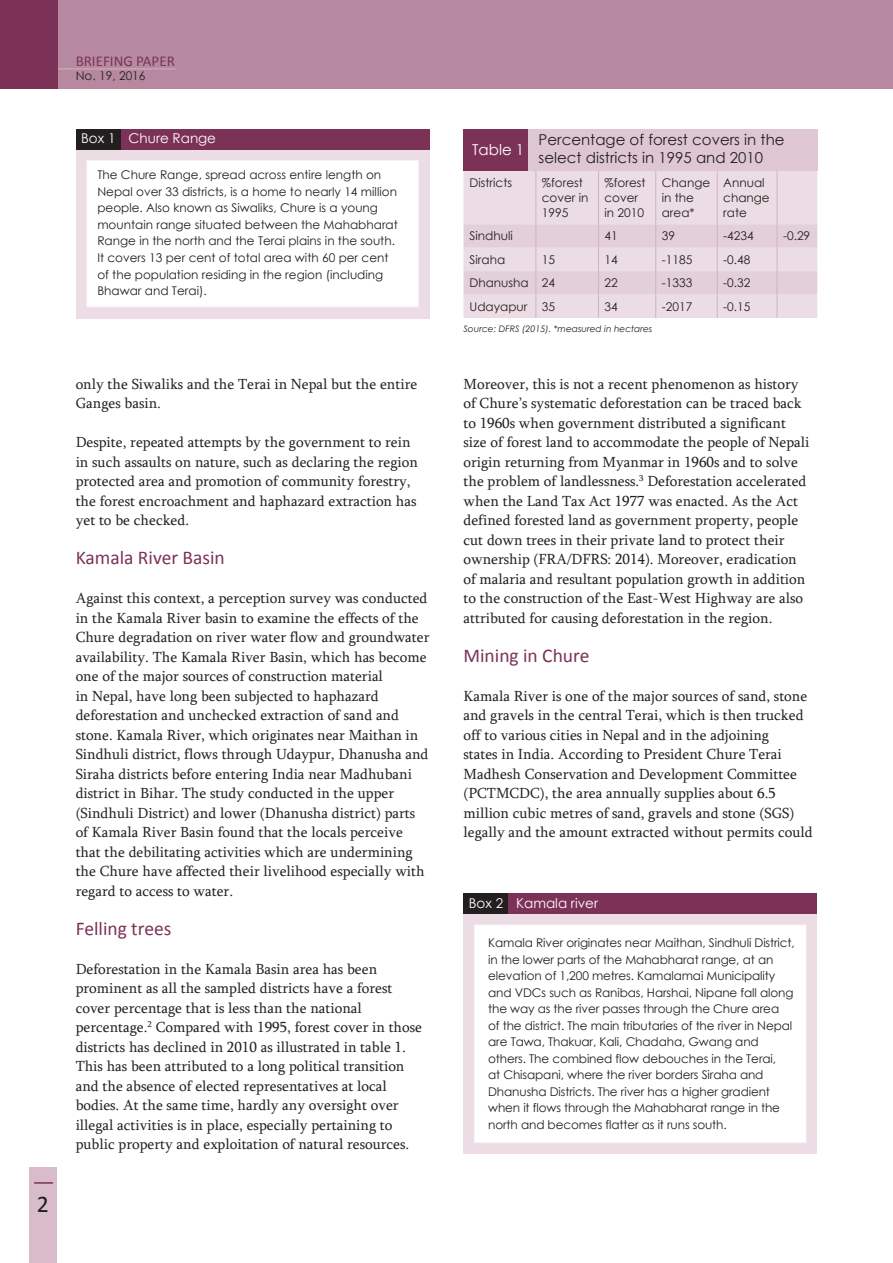
<style>
.page{position:relative;width:893px;height:1263px;background:#fff}
.page>*{position:absolute;margin:0;border:0;box-sizing:border-box;transform-origin:0 0}
.t1{font:24px "Calibri";color:#231f20}
.t2{font:19.5px "Calibri";color:#7c3257}
.t3{font:15px/19.5px "Sylfaen";color:#231f20}
.t4{font:15px/18px "Century Gothic";color:#231f20}
.t5{font:15px "Calibri";color:#7c3257}
.t6{font:15px "Century Gothic";color:#fff}
.t7{font:13.5px "Century Gothic";color:#fff}
.t8{font:12px/16.5px "Century Gothic";letter-spacing:-.01em;color:#231f20}
.t9{font:italic 9px "Century Gothic";color:#231f20}
</style>
<div class="page">
<div style="left:30px;top:1168px;width:27px;height:95px;background:#d8bcca"></div>
<svg style="left:34px;top:1182px;width:19px;height:2px"></svg>
<div style="left:53px;top:0;width:840px;height:88px;background:#b789a0"></div>
<hr style="left:54px;top:69px;width:122px;height:1px;background:#d1b2c1">
<div style="left:0;top:0;width:57px;height:88px;background:#7c3257"></div>
<div style="left:463px;top:171px;width:354px;height:53px;background:#ecdde4"></div>
<hr style="left:535px;top:171px;width:1px;height:53px;background:#d1b2c1">
<hr style="left:598px;top:171px;width:1px;height:53px;background:#d1b2c1">
<hr style="left:655px;top:171px;width:1px;height:53px;background:#d1b2c1">
<hr style="left:717px;top:171px;width:1px;height:53px;background:#d1b2c1">
<hr style="left:777px;top:171px;width:1px;height:53px;background:#d1b2c1">
<svg style="left:463px;top:224px;width:354px;height:94px;background:#e7d5de"></svg>
<div style="left:528px;top:129px;width:289px;height:42px;background:#dec7d2"></div>
<div style="left:463px;top:129px;width:65px;height:42px;background:#7c3257"></div>
<div style="left:463px;top:914px;width:354px;height:239px;background:#ecdde4"></div>
<div style="left:507px;top:893px;width:310px;height:20px;background:#7c3257"></div>
<div style="left:463px;top:893px;width:45px;height:20px;background:#231f20"></div>
<div style="left:474px;top:925px;width:332px;height:218px;background:#fff"></div>
<div style="left:474px;top:924px;width:332px;height:219px;border:1px solid #f6f0f3"></div>
<div style="left:76px;top:149px;width:354px;height:169px;background:#ecdde4"></div>
<div style="left:120px;top:129px;width:309px;height:20px;background:#7c3257"></div>
<div style="left:76px;top:129px;width:45px;height:20px;background:#231f20"></div>
<div style="left:87px;top:160px;width:331px;height:147px;background:#fff"></div>
<div style="left:86px;top:160px;width:333px;height:147px;border:1px solid #f6f0f3"></div>
<p class="t5" style="left:76px;top:54px;width:101px">BRIEFING PAPER</p>
<p class="t8" style="left:76px;top:67px;width:71px">No. 19, 2016</p>
<p class="t7" style="left:81px;top:130px;width:136px">Box 1 Chure Range</p>
<p class="t8" style="left:97px;top:167px;width:302px">The Chure Range, spread across entire length on Nepal over 33 districts, is a home to nearly 14 million people. Also known as Siwaliks, Chure is a young mountain range situated between the Mahabharat Range in the north and the Terai plains in the south.<br>It covers 13 per cent of total area with 60 per cent of the population residing in the region (including Bhawar and Terai).</p>
<h1 class="t1" style="left:37px;top:1194px;width:14px">2</h1>
<p class="t3" style="left:76px;top:375px;width:343px">only the Siwaliks and the Terai in Nepal but the entire<br>Ganges basin.</p>
<p class="t3" style="left:76px;top:434px;width:344px">Despite, repeated attempts by the government to rein in such assaults on nature, such as declaring the region protected area and promotion of community forestry, the forest encroachment and haphazard extraction has yet to be checked.</p>
<h2 class="t2" style="left:76px;top:549px;width:151px">Kamala River Basin</h2>
<p class="t3" style="left:76px;top:590px;width:355px">Against this context, a perception survey was conducted in the Kamala River basin to examine the effects of the Chure degradation on river water flow and groundwater availability. The Kamala River Basin, which has become one of the major sources of construction material<br>in Nepal, have long been subjected to haphazard deforestation and unchecked extraction of sand and stone. Kamala River, which originates near Maithan in Sindhuli district, flows through Udaypur, Dhanusha and Siraha districts before entering India near Madhubani district in Bihar. The study conducted in the upper (Sindhuli District) and lower (Dhanusha district) parts of Kamala River Basin found that the locals perceive that the debilitating activities which are undermining the Chure have affected their livelihood especially with regard to access to water.</p>
<h2 class="t2" style="left:76px;top:920px;width:97px">Felling trees</h2>
<p class="t3" style="left:76px;top:960px;width:348px">Deforestation in the Kamala Basin area has been prominent as all the sampled districts have a forest cover percentage that is less than the national percentage.<sup>2</sup> Compared with 1995, forest cover in those districts has declined in 2010 as illustrated in table 1.<br>This has been attributed to a long political transition and the absence of elected representatives at local bodies. At the same time, hardly any oversight over illegal activities is in place, especially pertaining to public property and exploitation of natural resources.</p>
<p class="t6" style="left:472px;top:140px;width:54px">Table 1</p>
<p class="t4" style="left:539px;top:131px;width:247px">Percentage of forest covers in the select districts in 1995 and 2010</p>
<p class="t8" style="left:469px;top:174px;width:44px">Districts</p>
<p class="t8" style="left:542px;top:175px;width:48px;line-height:15px">%forest cover in<br>1995</p>
<p class="t8" style="left:604px;top:175px;width:43px;line-height:15px">%forest cover in 2010</p>
<p class="t8" style="left:662px;top:175px;width:50px;line-height:15px">Change in the area*</p>
<p class="t8" style="left:723px;top:175px;width:48px;line-height:15px">Annual change rate</p>
<p class="t8" style="left:469px;top:227px;width:45px">Sindhuli</p>
<p class="t8" style="left:604px;top:227px;width:15px">41</p>
<p class="t8" style="left:662px;top:227px;width:15px">39</p>
<p class="t8" style="left:723px;top:227px;width:32px">-4234</p>
<p class="t8" style="left:783px;top:227px;width:29px">-0.29</p>
<p class="t8" style="left:469px;top:251px;width:37px">Siraha</p>
<p class="t8" style="left:542px;top:251px;width:15px">15</p>
<p class="t8" style="left:604px;top:251px;width:15px">14</p>
<p class="t8" style="left:662px;top:251px;width:32px">-1185</p>
<p class="t8" style="left:723px;top:251px;width:29px">-0.48</p>
<p class="t8" style="left:469px;top:274px;width:87px">Dhanusha 24</p>
<p class="t8" style="left:604px;top:274px;width:15px">22</p>
<p class="t8" style="left:662px;top:274px;width:32px">-1333</p>
<p class="t8" style="left:723px;top:274px;width:29px">-0.32</p>
<p class="t8" style="left:469px;top:298px;width:87px">Udayapur 35</p>
<p class="t8" style="left:604px;top:298px;width:15px">34</p>
<p class="t8" style="left:662px;top:298px;width:32px">-2017</p>
<p class="t8" style="left:723px;top:298px;width:29px">-0.15</p>
<p class="t9" style="left:463px;top:322px;width:190px">Source: DFRS (2015). *measured in hectares</p>
<p class="t3" style="left:463px;top:375px;width:347px">Moreover, this is not a recent phenomenon as history of Chure’s systematic deforestation can be traced back to 1960s when government distributed a significant size of forest land to accommodate the people of Nepali origin returning from Myanmar in 1960s and to solve the problem of landlessness.<sup>3</sup> Deforestation accelerated when the Land Tax Act 1977 was enacted. As the Act defined forested land as government property, people cut down trees in their private land to protect their ownership (FRA/DFRS: 2014). Moreover, eradication of malaria and resultant population growth in addition to the construction of the East-West Highway are also attributed for causing deforestation in the region.</p>
<h2 class="t2" style="left:463px;top:647px;width:127px">Mining in Chure</h2>
<p class="t3" style="left:463px;top:687px;width:351px">Kamala River is one of the major sources of sand, stone and gravels in the central Terai, which is then trucked off to various cities in Nepal and in the adjoining<br>states in India. According to President Chure Terai Madhesh Conservation and Development Committee (PCTMCDC), the area annually supplies about 6.5 million cubic metres of sand, gravels and stone (SGS) legally and the amount extracted without permits could</p>
<p class="t7" style="left:469px;top:894px;width:131px">Box 2 Kamala river</p>
<p class="t8" style="left:488px;top:934px;width:308px">Kamala River originates near Maithan, Sindhuli District, in the lower parts of the Mahabharat range, at an elevation of 1,200 metres. Kamalamai Municipality and VDCs such as Ranibas, Harshai, Nipane fall along the way as the river passes through the Chure area<br>of the district. The main tributaries of the river in Nepal are Tawa, Thakuar, Kali, Chadaha, Gwang and others. The combined flow debouches in the Terai,<br>at Chisapani, where the river borders Siraha and Dhanusha Districts. The river has a higher gradient when it flows through the Mahabharat range in the north and becomes flatter as it runs south.</p>
</div>
